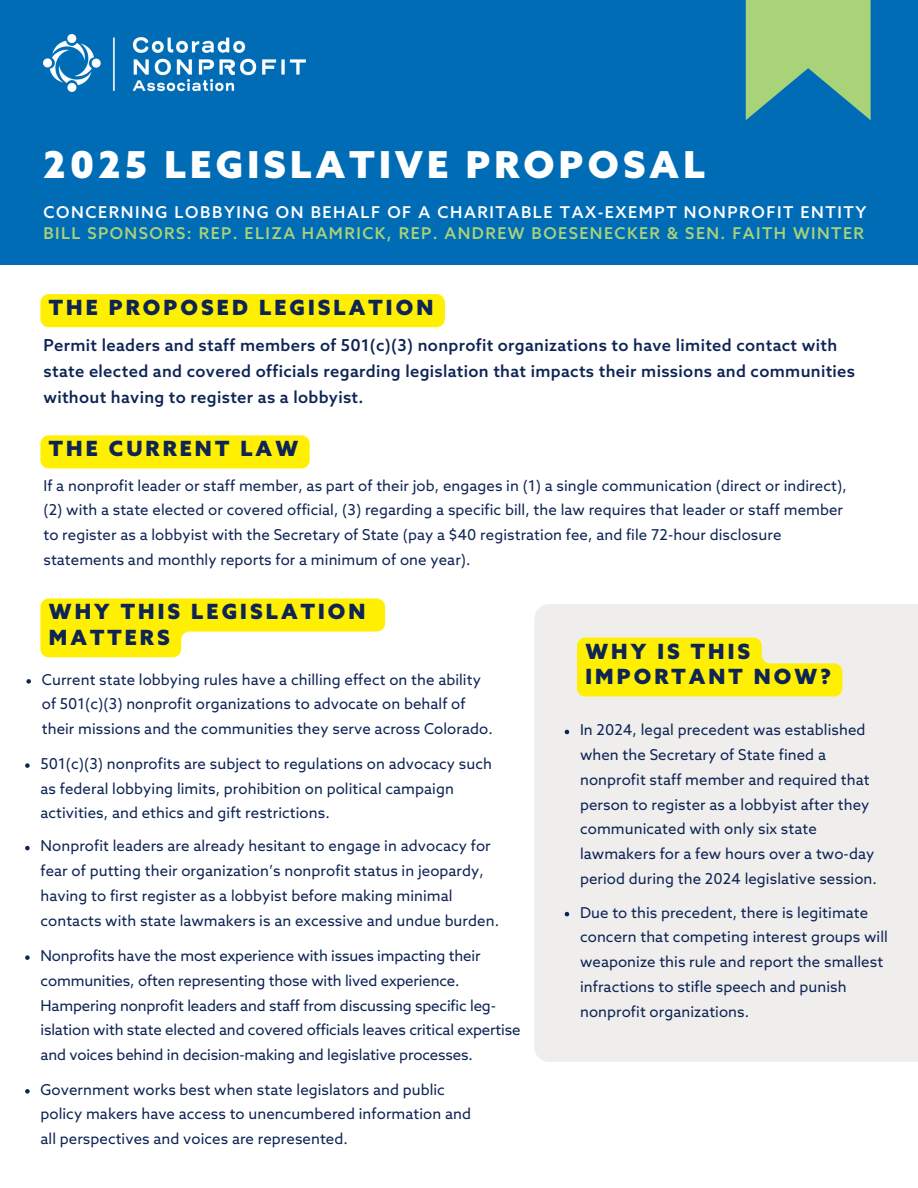
<style>
.page{position:relative;width:918px;height:1188px;background:#fff}
.page>*{position:absolute;margin:0;border:0;box-sizing:border-box;transform-origin:0 0}
.t1{font:900 37.2px "Azo Sans";letter-spacing:.115em;color:#fff}
.t2{font:900 21px/25.8px "Azo Sans";letter-spacing:.145em;color:#0e2454}
.t3{font:500 16.5px/25.8px "Azo Sans";letter-spacing:.02em;color:#0e2454}
.t4{font:500 16.35px/21px "Azo Sans";letter-spacing:.1em;color:#a8d379}
.t5{font:15px/24.8px "Azo Sans";letter-spacing:.005em;color:#0e2454}
.s1{color:#fff}
</style>
<div class="page">
<div style="left:0;top:0;width:918px;height:265px;background:#016cb6"></div>
<div style="left:534px;top:604px;width:384px;height:457px;background:#efeeed"></div>
<img style="left:43px;top:35px;width:263px;height:57px">
<svg style="left:746px;top:0;width:125px;height:120px"></svg>
<svg style="left:26px;top:679px;width:5px;height:5px"></svg>
<div style="left:40px;top:435px;width:270px;height:33px;background:#ffef02"></div>
<svg style="left:40px;top:598px;width:345px;height:59px"></svg>
<svg style="left:577px;top:638px;width:265px;height:58px;background:#fcee21"></svg>
<svg style="left:25px;top:763px;width:5px;height:5px"></svg>
<svg style="left:25px;top:846px;width:5px;height:4px"></svg>
<svg style="left:25px;top:955px;width:5px;height:5px"></svg>
<svg style="left:25px;top:1089px;width:5px;height:5px"></svg>
<div style="left:40px;top:294px;width:405px;height:33px;background:#ffef02"></div>
<svg style="left:565px;top:730px;width:4px;height:4px"></svg>
<svg style="left:565px;top:912px;width:4px;height:4px"></svg>
<h2 class="t1" style="left:43px;top:145px;width:663px">2025 LEGISLATIVE PROPOSAL</h2>
<h2 class="t4" style="left:43px;top:203px;width:825px"><span class="s1">CONCERNING LOBBYING ON BEHALF OF A CHARITABLE TAX-EXEMPT NONPROFIT ENTITY<br></span>BILL SPONSORS: REP. ELIZA HAMRICK, REP. ANDREW BOESENECKER &amp; SEN. FAITH WINTER</h2>
<p class="t2" style="left:49px;top:297px;width:386px">THE PROPOSED LEGISLATION</p>
<p class="t3" style="left:43px;top:334px;width:813px">Permit leaders and staff members of 501(c)(3) nonprofit organizations to have limited contact with state elected and covered officials regarding legislation that impacts their missions and communities without having to register as a lobbyist.</p>
<h4 class="t2" style="left:49px;top:438px;width:251px">THE CURRENT LAW</h4>
<h1 class="t5" style="left:43px;top:474px;width:805px">If a nonprofit leader or staff member, as part of their job, engages in (1) a single communication (direct or indirect), (2) with a state elected or covered official, (3) regarding a specific bill, the law requires that leader or staff member to register as a lobbyist with the Secretary of State (pay a $40 registration fee, and file 72-hour disclosure statements and monthly reports for a minimum of one year).</h1>
<h2 class="t2" style="left:49px;top:601px;width:318px">WHY THIS LEGISLATION<br>MATTERS</h2>
<h3 class="t5" style="left:42px;top:668px;width:453px">Current state lobbying rules have a chilling effect on the ability of 501(c)(3) nonprofit organizations to advocate on behalf of their missions and the communities they serve across Colorado.</h3>
<h2 class="t5" style="left:41px;top:753px;width:453px">501(c)(3) nonprofits are subject to regulations on advocacy such as federal lobbying limits, prohibition on political campaign activities, and ethics and gift restrictions.</h2>
<p class="t5" style="left:41px;top:835px;width:460px">Nonprofit leaders are already hesitant to engage in advocacy for fear of putting their organization’s nonprofit status in jeopardy, having to first register as a lobbyist before making minimal contacts with state lawmakers is an excessive and undue burden.</p>
<p class="t5" style="left:41px;top:945px;width:482px">Nonprofits have the most experience with issues impacting their communities, often representing those with lived experience.<br>Hampering nonprofit leaders and staff from discussing specific leg&shy;islation with state elected and covered officials leaves critical expertise and voices behind in decision-making and legislative processes.</p>
<p class="t5" style="left:41px;top:1078px;width:432px">Government works best when state legislators and public policy makers have access to unencumbered information and all perspectives and voices are represented.</p>
<p class="t2" style="left:585px;top:640px;width:247px">WHY IS THIS<br>IMPORTANT NOW?</p>
<p class="t5" style="left:580px;top:719px;width:298px">In 2024, legal precedent was established when the Secretary of State fined a nonprofit staff member and required that person to register as a lobbyist after they communicated with only six state lawmakers for a few hours over a two-day period during the 2024 legislative session.</p>
<p class="t5" style="left:580px;top:901px;width:309px">Due to this precedent, there is legitimate concern that competing interest groups will weaponize this rule and report the smallest infractions to stifle speech and punish nonprofit organizations.</p>
</div>
